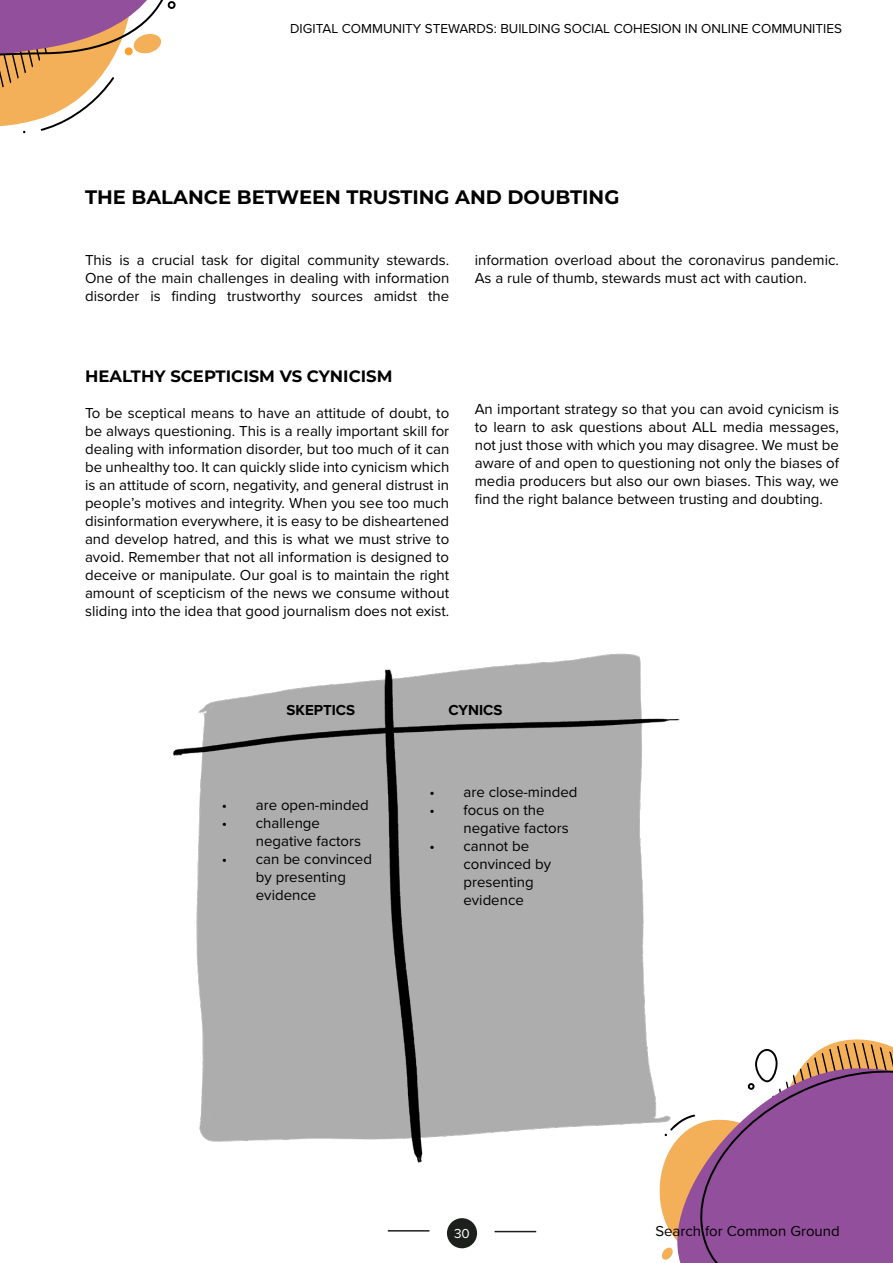
<style>
.page{position:relative;width:893px;height:1263px;background:#fff}
.page>*{position:absolute;margin:0;border:0;box-sizing:border-box;transform-origin:0 0}
.t1{font:700 19.5px "Montserrat";color:#000}
.t2{font:700 16.5px "Montserrat";color:#000}
.t3{font:15px/18px "Proxima Nova";color:#000}
.t4{font:700 15px "Proxima Nova";color:#000}
.t5{font:13.5px "Proxima Nova";color:#000}
.t6{font:13.5px "Proxima Nova";color:#fff}
</style>
<div class="page">
<div style="left:447px;top:1218px;width:30px;height:30px;background:#1d1f1d;border-radius:50%"></div>
<hr style="left:388px;top:1230px;width:41px;height:1px;background:#1d1f1d">
<hr style="left:495px;top:1231px;width:41px;height:1px;background:#1d1f1d">
<svg style="left:0;top:0;width:176px;height:134px"></svg>
<svg style="left:659px;top:1039px;width:234px;height:224px;background:#a1679c"></svg>
<img style="left:172px;top:653px;width:582px;height:530px">
<p class="t5" style="left:290px;top:18px;width:553px">DIGITAL COMMUNITY STEWARDS: BUILDING SOCIAL COHESION IN ONLINE COMMUNITIES</p>
<h1 class="t1" style="left:85px;top:183px;width:536px">THE BALANCE BETWEEN TRUSTING AND DOUBTING</h1>
<p class="t3" style="left:85px;top:250px;width:366px;text-align:justify">This is a crucial task for digital community stewards.<br>One of the main challenges in dealing with information disorder is finding trustworthy sources amidst the</p>
<p class="t3" style="left:475px;top:250px;width:366px">information overload about the coronavirus pandemic.<br>As a rule of thumb, stewards must act with caution.</p>
<p class="t2" style="left:85px;top:364px;width:309px">HEALTHY SCEPTICISM VS CYNICISM</p>
<p class="t3" style="left:85px;top:403px;width:366px;text-align:justify">To be sceptical means to have an attitude of doubt, to be always questioning. This is a really important skill for dealing with information disorder, but too much of it can be unhealthy too. It can quickly slide into cynicism which is an attitude of scorn, negativity, and general distrust in people’s motives and integrity. When you see too much disinformation everywhere, it is easy to be disheartened and develop hatred, and this is what we must strive to avoid. Remember that not all information is designed to deceive or manipulate. Our goal is to maintain the right amount of scepticism of the news we consume without sliding into the idea that good journalism does not exist.</p>
<p class="t3" style="left:475px;top:399px;width:366px;text-align:justify">An important strategy so that you can avoid cynicism is to learn to ask questions about ALL media messages, not just those with which you may disagree. We must be aware of and open to questioning not only the biases of media producers but also our own biases. This way, we find the right balance between trusting and doubting.</p>
<p class="t4" style="left:286px;top:699px;width:70px">SKEPTICS</p>
<p class="t4" style="left:448px;top:699px;width:55px">CYNICS</p>
<p class="t3" style="left:222px;top:796px;width:149px">• are open-minded</p>
<p class="t3" style="left:256px;top:814px;width:107px;text-indent:-34px">• challenge negative factors</p>
<p class="t3" style="left:256px;top:850px;width:118px;text-indent:-34px">• can be convinced by presenting evidence</p>
<p class="t3" style="left:429px;top:783px;width:149px">• are close-minded</p>
<p class="t3" style="left:463px;top:801px;width:107px;text-indent:-34px">• focus on the negative factors</p>
<p class="t3" style="left:463px;top:837px;width:89px;text-indent:-34px">• cannot be convinced by presenting evidence</p>
<p class="t6" style="left:454px;top:1224px;width:17px">30</p>
<p class="t3" style="left:655px;top:1221px;width:186px">Search for Common Ground</p>
</div>
